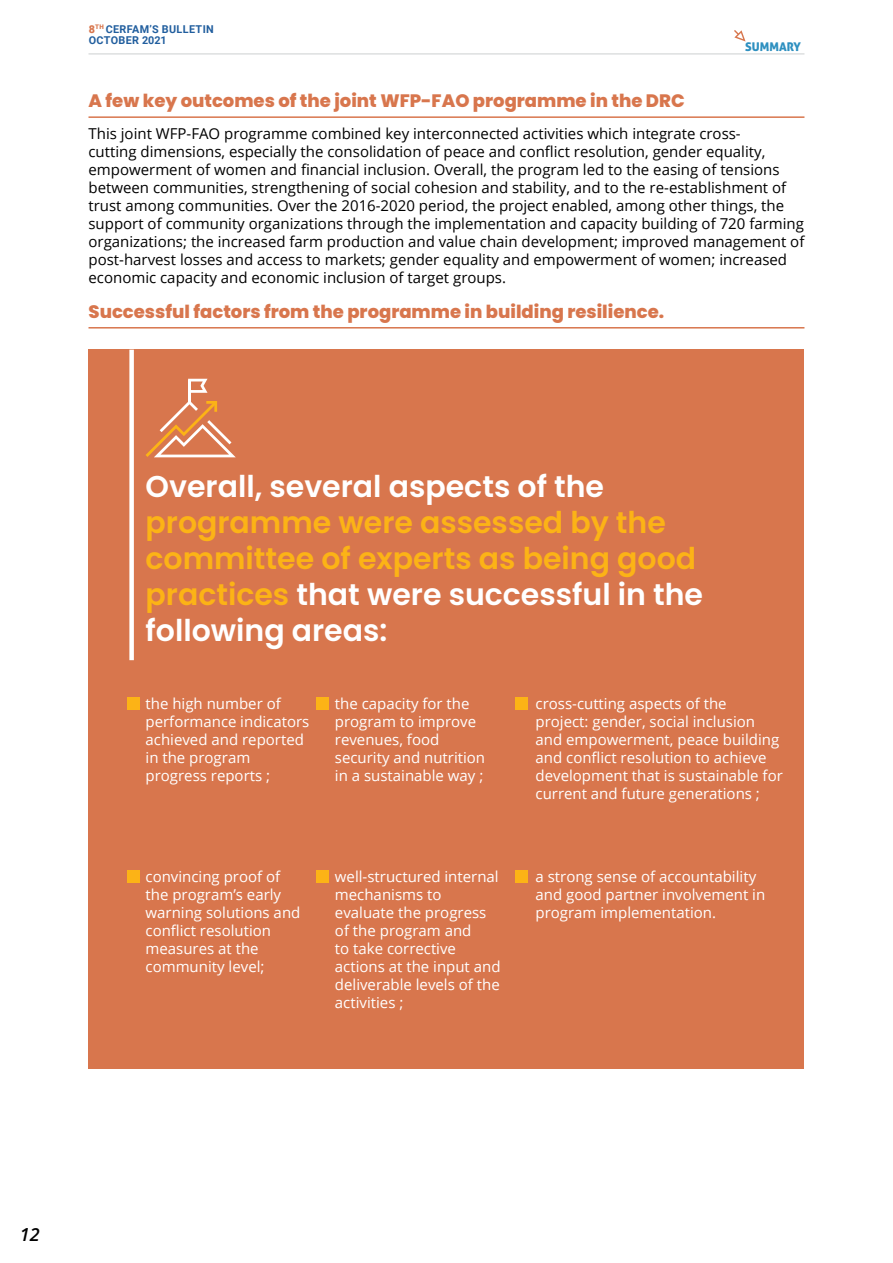
<style>
.page{position:relative;width:893px;height:1263px;background:#fff}
.page>*{position:absolute;margin:0;border:0;box-sizing:border-box;transform-origin:0 0}
.t1{font:600 30px/36px "Poppins";color:#fcb316}
.t2{font:600 30px "Poppins";color:#fff}
.t3{font:800 18px "Poppins";color:#d8764d}
.t4{font:italic 600 18px "Open Sans";color:#000}
.t5{font:15px/18px "Open Sans";color:#000}
.t6{font:15px/18px "Open Sans";color:#fff}
.t7{font:12px "Aller Display";color:#2e90c0}
.t8{font:700 10.8px/10.8px "Roboto";letter-spacing:.035em;color:#215e9e}
.s1{font-weight:900;color:#d8764d}
.s2{color:#fff}
</style>
<div class="page">
<hr style="left:88px;top:54px;width:716px;height:1px;background:#cdcfd0">
<svg style="left:734px;top:30px;width:12px;height:12px"></svg>
<div style="left:88px;top:350px;width:716px;height:719px;background:#d8764d"></div>
<hr style="left:88px;top:116px;width:716px;height:2px;background:#d8764d">
<hr style="left:88px;top:327px;width:716px;height:2px;background:#d8764d">
<div style="left:129px;top:350px;width:5px;height:310px;background:#fff"></div>
<svg style="left:146px;top:401px;width:90px;height:56px"></svg>
<svg style="left:188px;top:379px;width:20px;height:14px"></svg>
<hr style="left:188px;top:380px;width:3px;height:22px;background:#fff">
<div style="left:128px;top:698px;width:12px;height:12px;background:#fcb316"></div>
<div style="left:128px;top:870px;width:12px;height:12px;background:#fcb316"></div>
<div style="left:316px;top:698px;width:12px;height:12px;background:#fcb316"></div>
<div style="left:316px;top:870px;width:12px;height:12px;background:#fcb316"></div>
<div style="left:516px;top:698px;width:12px;height:12px;background:#fcb316"></div>
<div style="left:516px;top:870px;width:12px;height:12px;background:#fcb316"></div>
<p class="t8" style="left:89px;top:23px;width:127px"><span class="s1">8</span><sup>TH</sup> CERFAM’S BULLETIN<br>OCTOBER 2021</p>
<p class="t7" style="left:745px;top:39px;width:57px">SUMMARY</p>
<p class="t3" style="left:88px;top:91px;width:598px">A few key outcomes of the joint WFP-FAO programme in the DRC</p>
<p class="t5" style="left:88px;top:124px;width:717px">This joint WFP-FAO programme combined key interconnected activities which integrate cross-<br>cutting dimensions, especially the consolidation of peace and conflict resolution, gender equality, empowerment of women and financial inclusion. Overall, the program led to the easing of tensions between communities, strengthening of social cohesion and stability, and to the re-establishment of trust among communities. Over the 2016-2020 period, the project enabled, among other things, the support of community organizations through the implementation and capacity building of 720 farming organizations; the increased farm production and value chain development; improved management of post-harvest losses and access to markets; gender equality and empowerment of women; increased economic capacity and economic inclusion of target groups.</p>
<p class="t3" style="left:88px;top:301px;width:577px">Successful factors from the programme in building resilience.</p>
<h1 class="t2" style="left:146px;top:469px;width:460px">Overall, several aspects of the</h1>
<h1 class="t1" style="left:146px;top:504px;width:559px">programme were assessed by the committee of experts as being good practices <span class="s2">that were successful in the following areas:</span></h1>
<p class="t6" style="left:146px;top:694px;width:165px">the high number of performance indicators achieved and reported in the program progress reports ;</p>
<p class="t6" style="left:335px;top:694px;width:152px">the capacity for the program to improve revenues, food security and nutrition in a sustainable way ;</p>
<p class="t6" style="left:535px;top:694px;width:249px">cross-cutting aspects of the project: gender, social inclusion and empowerment, peace building and conflict resolution to achieve development that is sustainable for current and future generations ;</p>
<p class="t6" style="left:146px;top:867px;width:156px">convincing proof of the program’s early warning solutions and conflict resolution measures at the community level;</p>
<p class="t6" style="left:335px;top:867px;width:167px">well-structured internal mechanisms to evaluate the progress of the program and<br>to take corrective actions at the input and deliverable levels of the activities ;</p>
<p class="t6" style="left:535px;top:867px;width:231px">a strong sense of accountability and good partner involvement in program implementation.</p>
<p class="t4" style="left:20px;top:1222px;width:21px">12</p>
</div>
